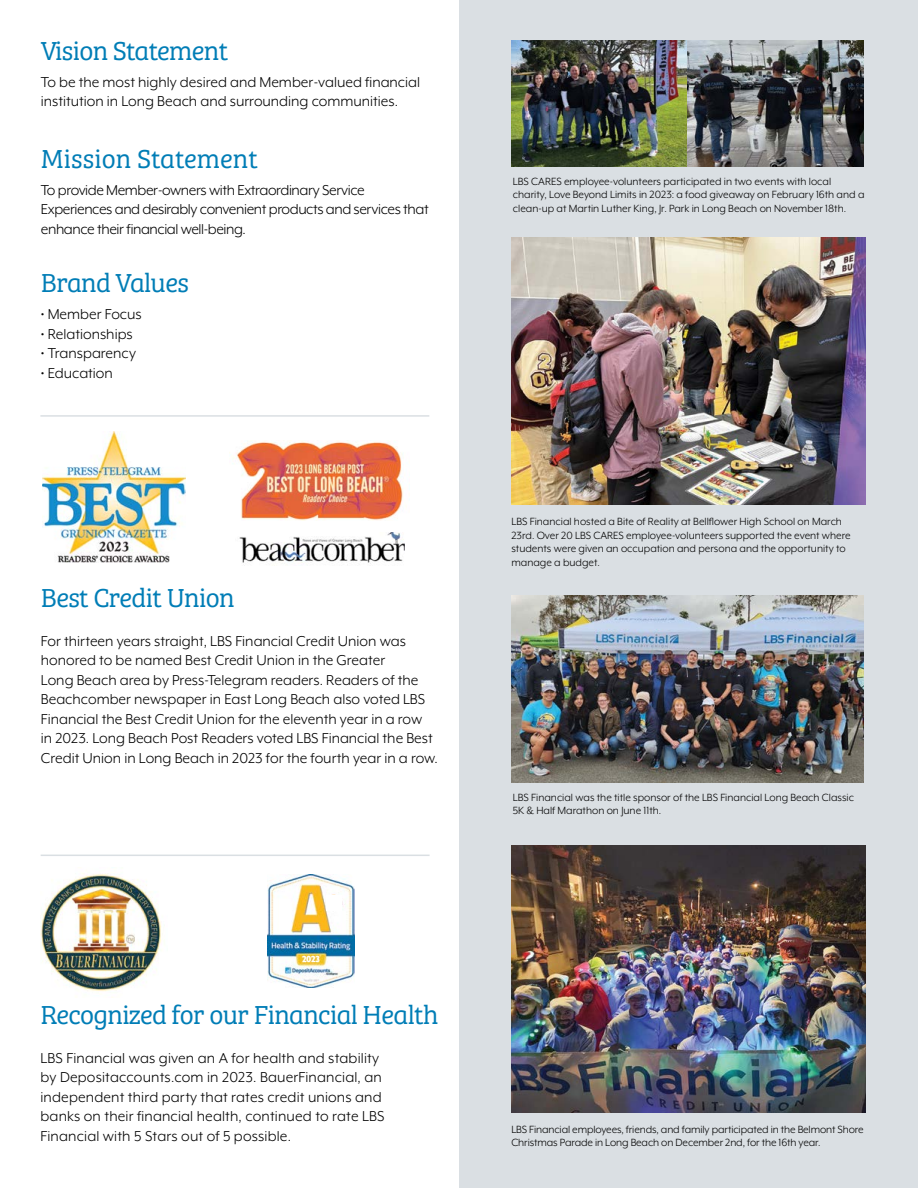
<style>
.page{position:relative;width:918px;height:1188px;background:#fff}
.page>*{position:absolute;margin:0;border:0;box-sizing:border-box;transform-origin:0 0}
.t1{font:27px "Bree Serif Lt";letter-spacing:-.025em;color:#007db6}
.t2{font:27px "Bree Serif Lt";color:#007db6}
.t3{font:16.5px/19.5px "Mr Eaves XL Mod OT";color:#000}
.t4{font:16.5px/19.5px "Mr Eaves XL Mod OT";letter-spacing:-.025em;color:#000}
.t5{font:12px/13.5px "Mr Eaves XL Mod OT";color:#000}
.t6{font:600 9px "Gill Sans";color:#fff}
</style>
<div class="page">
<img style="left:43px;top:432px;width:142px;height:131px">
<img style="left:232px;top:441px;width:171px;height:80px">
<img style="left:239px;top:532px;width:165px;height:32px">
<img style="left:41px;top:873px;width:121px;height:125px">
<img style="left:268px;top:875px;width:87px;height:112px">
<div style="left:326px;top:895px;width:16px;height:15px;background:#fff"></div>
<div style="left:459px;top:0;width:459px;height:1188px;background:#dadfe3"></div>
<img style="left:512px;top:41px;width:176px;height:125px">
<img style="left:688px;top:41px;width:176px;height:125px">
<img style="left:512px;top:238px;width:353px;height:267px">
<hr style="left:40px;top:415px;width:389px;height:2px;background:#dadfe3">
<img style="left:512px;top:595px;width:352px;height:187px">
<hr style="left:41px;top:855px;width:389px;height:1px;background:#dadfe3">
<img style="left:512px;top:845px;width:353px;height:267px">
<h2 class="t1" style="left:41px;top:31px;width:189px">Vision Statement</h2>
<p class="t3" style="left:41px;top:72px;width:381px">To be the most highly desired and Member-valued financial institution in Long Beach and surrounding communities.</p>
<h2 class="t2" style="left:41px;top:139px;width:219px">Mission Statement</h2>
<p class="t4" style="left:41px;top:180px;width:389px">To provide Member-owners with Extraordinary Service<br>Experiences and desirably convenient products and services that enhance their financial well-being.</p>
<h2 class="t1" style="left:41px;top:264px;width:150px">Brand Values</h2>
<p class="t3" style="left:41px;top:305px;width:102px">• Member Focus</p>
<p class="t3" style="left:41px;top:324px;width:93px">• Relationships</p>
<p class="t3" style="left:41px;top:344px;width:97px">• Transparency</p>
<p class="t3" style="left:41px;top:363px;width:74px">• Education</p>
<h2 class="t1" style="left:41px;top:578px;width:195px">Best Credit Union</h2>
<p class="t3" style="left:41px;top:631px;width:398px">For thirteen years straight, LBS Financial Credit Union was honored to be named Best Credit Union in the Greater<br>Long Beach area by Press-Telegram readers. Readers of the Beachcomber newspaper in East Long Beach also voted LBS Financial the Best Credit Union for the eleventh year in a row<br>in 2023. Long Beach Post Readers voted LBS Financial the Best Credit Union in Long Beach in 2023 for the fourth year in a row.</p>
<p class="t6" style="left:302px;top:953px;width:20px">2023</p>
<h2 class="t1" style="left:40px;top:995px;width:399px">Recognized for our Financial Health</h2>
<p class="t3" style="left:40px;top:1048px;width:346px">LBS Financial was given an A for health and stability by Depositaccounts.com in 2023. BauerFinancial, an independent third party that rates credit unions and banks on their financial health, continued to rate LBS Financial with 5 Stars out of 5 possible.</p>
<p class="t5" style="left:513px;top:175px;width:353px">LBS CARES employee-volunteers participated in two events with local charity, Love Beyond Limits in 2023: a food giveaway on February 16th and a clean-up at Martin Luther King, Jr. Park in Long Beach on November 18th.</p>
<p class="t5" style="left:511px;top:515px;width:341px">LBS Financial hosted a Bite of Reality at Bellflower High School on March 23rd. Over 20 LBS CARES employee-volunteers supported the event where students were given an occupation and persona and the opportunity to manage a budget.</p>
<p class="t5" style="left:513px;top:791px;width:343px">LBS Financial was the title sponsor of the LBS Financial Long Beach Classic<br>5K &amp; Half Marathon on June 11th.</p>
<p class="t5" style="left:511px;top:1123px;width:354px">LBS Financial employees, friends, and family participated in the Belmont Shore<br>Christmas Parade in Long Beach on December 2nd, for the 16th year.</p>
</div>
